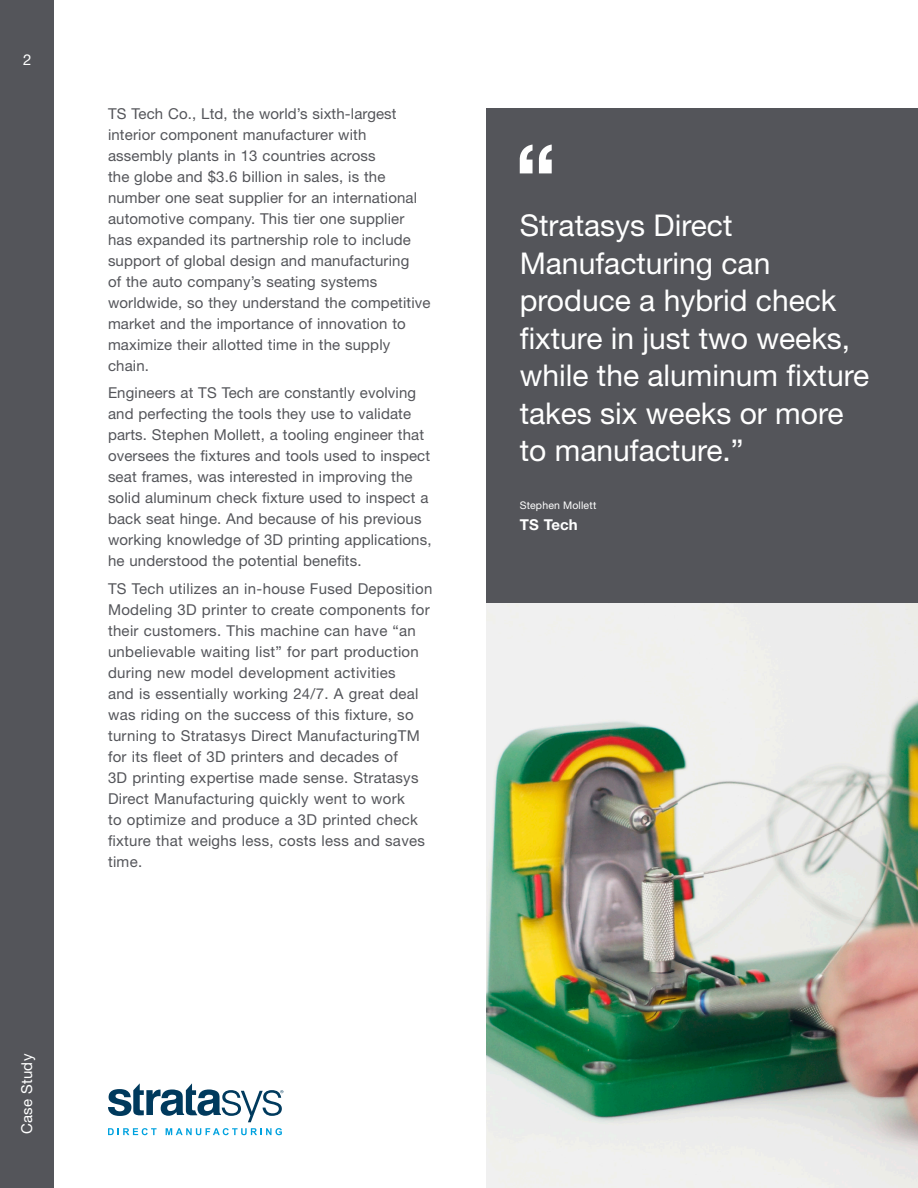
<style>
.page{position:relative;width:918px;height:1188px;background:#fff}
.page>*{position:absolute;margin:0;border:0;box-sizing:border-box;transform-origin:0 0}
.Pull_out_Quote{font:30px/37.5px "Helvetica Neue LT Std";color:#fff}
.Para{font:15px/21px "Helvetica Neue LT Std";letter-spacing:.01em;color:#54555a}
.t1{font:15px "Helvetica Neue LT Std";letter-spacing:.015em;color:#fff}
.Attribution_-_Compan{font:700 15px "Helvetica Neue LT Std";letter-spacing:.01em;color:#fff}
.Attribution_-_Name{font:10.5px "Helvetica Neue LT Std";letter-spacing:.02em;color:#fff}
</style>
<div class="page">
<svg style="left:108px;top:1083px;width:175px;height:39px"></svg>
<svg style="left:108px;top:1128px;width:49px;height:7px"></svg>
<svg style="left:166px;top:1128px;width:116px;height:7px"></svg>
<div style="left:0;top:0;width:54px;height:1188px;background:#54555a"></div>
<div style="left:486px;top:108px;width:432px;height:495px;background:#54555a"></div>
<svg style="left:520px;top:145px;width:32px;height:28px"></svg>
<img style="left:486px;top:603px;width:432px;height:585px">
<p class="t1" style="left:23px;top:50px;width:10px">2</p>
<p class="Para" style="left:108px;top:103px;width:324px">TS Tech Co., Ltd, the world’s sixth-largest interior component manufacturer with assembly plants in 13 countries across<br>the globe and $3.6 billion in sales, is the number one seat supplier for an international automotive company. This tier one supplier has expanded its partnership role to include support of global design and manufacturing<br>of the auto company’s seating systems worldwide, so they understand the competitive market and the importance of innovation to maximize their allotted time in the supply chain.</p>
<p class="Para" style="left:108px;top:382px;width:325px">Engineers at TS Tech are constantly evolving and perfecting the tools they use to validate parts. Stephen Mollett, a tooling engineer that oversees the fixtures and tools used to inspect seat frames, was interested in improving the solid aluminum check fixture used to inspect a back seat hinge. And because of his previous working knowledge of 3D printing applications, he understood the potential benefits.</p>
<p class="Para" style="left:108px;top:578px;width:326px">TS Tech utilizes an in-house Fused Deposition Modeling 3D printer to create components for their customers. This machine can have “an unbelievable waiting list” for part production during new model development activities<br>and is essentially working 24/7. A great deal was riding on the success of this fixture, so turning to Stratasys Direct ManufacturingTM for its fleet of 3D printers and decades of<br>3D printing expertise made sense. Stratasys Direct Manufacturing quickly went to work<br>to optimize and produce a 3D printed check fixture that weighs less, costs less and saves time.</p>
<p class="t1" style="left:18px;top:1134px;width:82px;rotate:-90deg">Case Study</p>
<p class="Pull_out_Quote" style="left:520px;top:206px;width:351px">Stratasys Direct<br>Manufacturing can produce a hybrid check fixture in just two weeks, while the aluminum fixture takes six weeks or more to manufacture.”</p>
<p class="Attribution_-_Name" style="left:520px;top:499px;width:78px">Stephen Mollett</p>
<p class="Attribution_-_Compan" style="left:520px;top:515px;width:60px">TS Tech</p>
</div>
